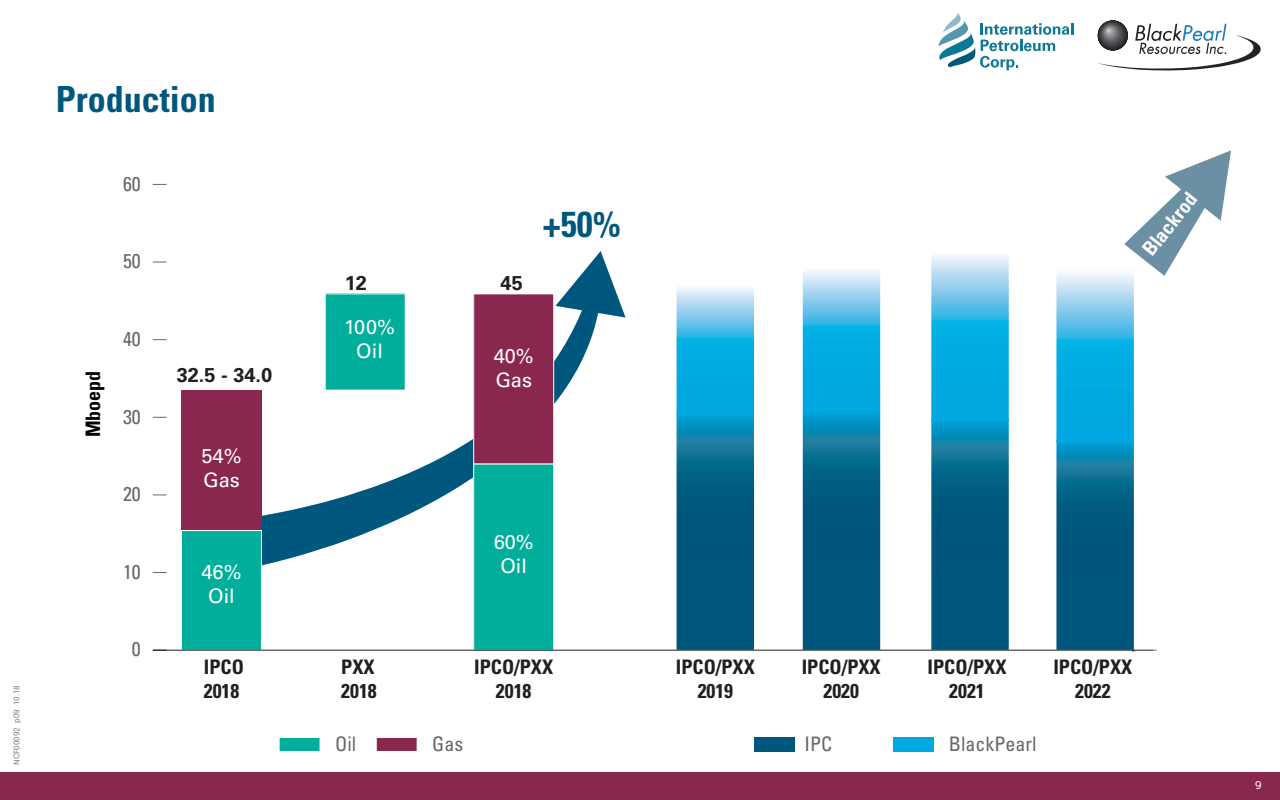
<style>
.page{position:relative;width:1280px;height:800px;background:#fff}
.page>*{position:absolute;margin:0;border:0;box-sizing:border-box;transform-origin:0 0}
.t1{font:700 condensed 36px "Univers";color:#00577d}
.t2{font:700 condensed 20px/24px "Univers";color:#231f20;text-align:center}
.t3{font:condensed 20px "Univers";color:#676768}
.t4{font:20px/24px "Univers";color:#fff;text-align:center}
.t5{font:700 20px "Univers";color:#231f20}
.t6{font:700 condensed 20px "Univers";color:#fff}
.t7{font:700 condensed 20px "Univers";color:#040503}
.t8{font:12.3px "Calibri";color:#000001;scale:1.06 1}
.t9{font:11px "Reader";color:#fff}
.t10{font:8px "Roboto";color:#808285}
</style>
<div class="page">
<div style="left:0;top:773px;width:1280px;height:27px;background:#8a274f"></div>
<svg style="left:1098px;top:20px;width:30px;height:30px"></svg>
<div style="left:1098px;top:21px;width:30px;height:29px;background:#232124;border-radius:50%"></div>
<div style="left:1098px;top:21px;width:29px;height:28px;background:#29272b;border-radius:50%"></div>
<div style="left:1099px;top:21px;width:28px;height:28px;background:#2a282c;border-radius:50%"></div>
<div style="left:1099px;top:21px;width:27px;height:27px;background:#302e32;border-radius:50%"></div>
<div style="left:1099px;top:22px;width:26px;height:25px;background:#373539;border-radius:50%"></div>
<div style="left:1100px;top:22px;width:24px;height:24px;background:#3d3b3e;border-radius:50%"></div>
<div style="left:1101px;top:23px;width:21px;height:21px;background:#4c4a4d;border-radius:50%"></div>
<svg style="left:1097px;top:24px;width:164px;height:47px"></svg>
<svg style="left:938px;top:13px;width:135px;height:57px"></svg>
<svg style="left:261px;top:318px;width:336px;height:248px"></svg>
<svg style="left:555px;top:251px;width:71px;height:67px"></svg>
<div style="left:474px;top:464px;width:80px;height:186px;background:#00ae9b"></div>
<div style="left:473px;top:464px;width:81px;height:186px;border:1px solid #fff"></div>
<div style="left:181px;top:390px;width:80px;height:141px;background:#8a274f"></div>
<div style="left:181px;top:531px;width:80px;height:119px;background:#00ae9b"></div>
<div style="left:181px;top:530px;width:81px;height:120px;border:1px solid #fff"></div>
<div style="left:325px;top:294px;width:80px;height:96px;background:#00ae9b"></div>
<svg style="left:153px;top:572px;width:14px;height:1px"></svg>
<svg style="left:153px;top:494px;width:14px;height:1px"></svg>
<svg style="left:153px;top:417px;width:14px;height:1px"></svg>
<svg style="left:153px;top:339px;width:14px;height:1px"></svg>
<svg style="left:153px;top:262px;width:14px;height:1px"></svg>
<svg style="left:153px;top:184px;width:14px;height:1px"></svg>
<div style="left:474px;top:294px;width:80px;height:170px;background:#8a274f"></div>
<div style="left:473px;top:294px;width:81px;height:170px;border:1px solid #fff"></div>
<div style="left:279px;top:737px;width:41px;height:14px;background:#00ae9b"></div>
<div style="left:279px;top:737px;width:41px;height:15px;border:1px solid #fff"></div>
<div style="left:376px;top:737px;width:41px;height:14px;background:#8a274f"></div>
<div style="left:376px;top:737px;width:41px;height:15px;border:1px solid #fff"></div>
<div style="left:754px;top:737px;width:41px;height:14px;background:#00577d"></div>
<div style="left:893px;top:737px;width:41px;height:14px;background:#00a8e2"></div>
<svg style="left:677px;top:287px;width:77px;height:363px;background:#1680a9"></svg>
<svg style="left:803px;top:270px;width:77px;height:380px;background:#1782ab"></svg>
<svg style="left:931px;top:255px;width:78px;height:395px;background:#1b87b0"></svg>
<hr style="left:153px;top:650px;width:1000px;height:1px;background:#231f20">
<svg style="left:1056px;top:150px;width:175px;height:501px"></svg>
<p class="t10" style="left:11px;top:765px;width:81px;rotate:-90deg">NCF00092 p09 10.18</p>
<h1 class="t1" style="left:56px;top:78px;width:162px">Production</h1>
<p class="t3" style="left:123px;top:171px;width:19px">60</p>
<p class="t3" style="left:123px;top:249px;width:19px">50</p>
<p class="t7" style="left:81px;top:437px;width:68px;rotate:-90deg">Mboepd</p>
<p class="t3" style="left:123px;top:326px;width:19px">40</p>
<p class="t3" style="left:123px;top:404px;width:19px">30</p>
<p class="t3" style="left:123px;top:481px;width:19px">20</p>
<p class="t3" style="left:123px;top:559px;width:19px">10</p>
<p class="t3" style="left:132px;top:637px;width:10px">0</p>
<p class="t5" style="left:177px;top:363px;width:97px">32.5 - 34.0</p>
<p class="t4" style="left:201px;top:444px;width:42px;text-align:left">54%<br>Gas</p>
<p class="t4" style="left:201px;top:560px;width:42px">46%<br>Oil</p>
<h1 class="t1" style="left:543px;top:202px;width:79px">+50%</h1>
<p class="t5" style="left:345px;top:271px;width:24px">12</p>
<p class="t5" style="left:501px;top:271px;width:24px">45</p>
<p class="t4" style="left:344px;top:315px;width:52px">100%<br>Oil</p>
<p class="t4" style="left:494px;top:344px;width:42px;text-align:left">40%<br>Gas</p>
<p class="t4" style="left:494px;top:530px;width:42px">60%<br>Oil</p>
<p class="t6" style="left:1137px;top:246px;width:76px;rotate:-52deg">Blackrod</p>
<p class="t8" style="left:1131px;top:642px;width:5px">-</p>
<p class="t2" style="left:204px;top:654px;width:42px;text-align:left">IPCO<br>2018</p>
<p class="t2" style="left:341px;top:654px;width:37px;text-align:left">PXX<br>2018</p>
<p class="t2" style="left:474px;top:654px;width:80px">IPCO/PXX<br>2018</p>
<p class="t2" style="left:676px;top:654px;width:80px">IPCO/PXX<br>2019</p>
<p class="t2" style="left:802px;top:654px;width:80px">IPCO/PXX<br>2020</p>
<p class="t2" style="left:928px;top:654px;width:80px">IPCO/PXX<br>2021</p>
<p class="t2" style="left:1053px;top:654px;width:80px">IPCO/PXX<br>2022</p>
<p class="t3" style="left:335px;top:732px;width:23px">Oil</p>
<p class="t3" style="left:432px;top:732px;width:33px">Gas</p>
<p class="t3" style="left:804px;top:732px;width:29px">IPC</p>
<p class="t3" style="left:949px;top:732px;width:89px">BlackPearl</p>
<p class="t9" style="left:1255px;top:779px;width:8px">9</p>
</div>
